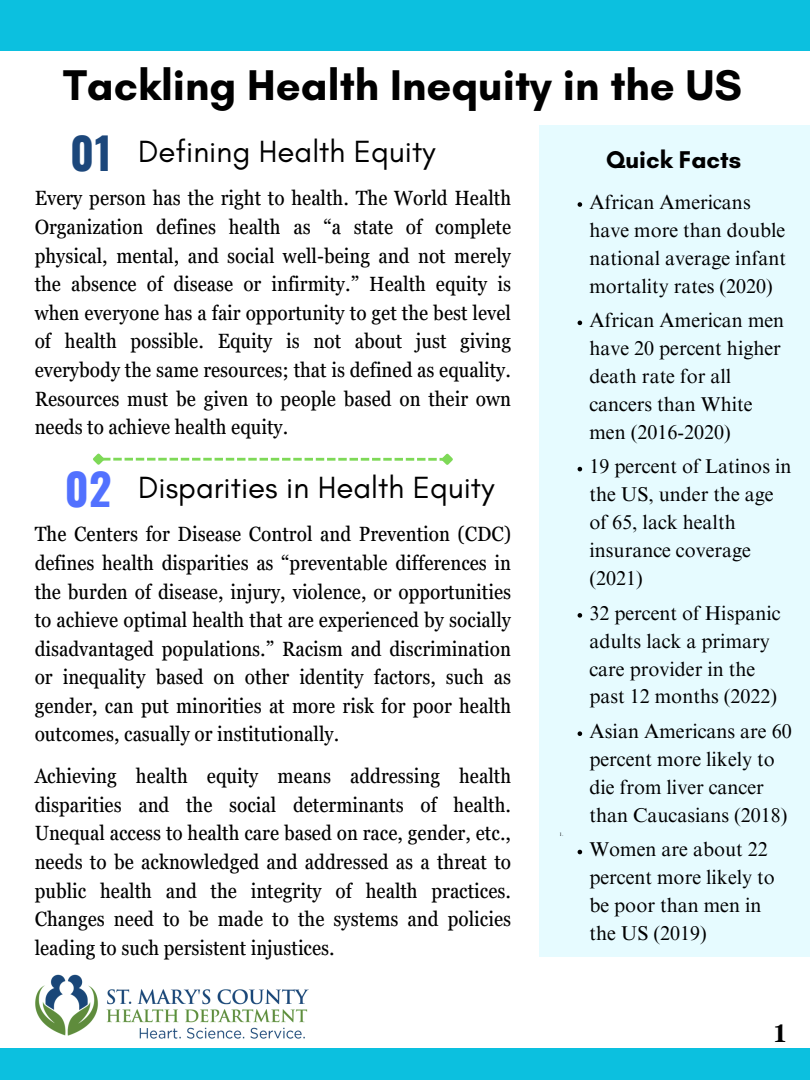
<style>
.page{position:relative;width:810px;height:1080px;background:#fff}
.page>*{position:absolute;margin:0;border:0;box-sizing:border-box;transform-origin:0 0}
.t1{font:700 43.75px "Glacial Indifference";color:#000}
.t2{font:700 43.75px "Oswald";color:#1c477b}
.t3{font:700 43.75px "Oswald";color:#5271ff}
.t4{font:31.25px "Glacial Indifference";color:#000}
.t5{font:700 condensed 25px "Georgia Pro";color:#000}
.t6{font:700 24.69px "Glacial Indifference";color:#000}
.t7{font:condensed 20.62px/28.6px "Georgia Pro";color:#000;text-align:justify}
.t8{font:20px/27.9px "Times NRMT Pro";color:#000}
.t9{font:5px "Times NRMT Pro";color:#000}
</style>
<div class="page">
<div style="left:0;top:0;width:810px;height:51px;background:#0cc0df"></div>
<div style="left:0;top:1049px;width:810px;height:31px;background:#0cc0df"></div>
<div style="left:540px;top:125px;width:270px;height:832px;background:#e6fbff"></div>
<img style="left:35px;top:974px;width:287px;height:75px">
<svg style="left:93px;top:453px;width:360px;height:12px"></svg>
<svg style="left:578px;top:202px;width:4px;height:5px"></svg>
<svg style="left:578px;top:321px;width:4px;height:4px"></svg>
<svg style="left:578px;top:467px;width:4px;height:4px"></svg>
<svg style="left:578px;top:613px;width:4px;height:5px"></svg>
<svg style="left:578px;top:731px;width:4px;height:5px"></svg>
<svg style="left:578px;top:850px;width:4px;height:4px"></svg>
<p class="t1" style="left:63px;top:59px;width:680px">Tackling Health Inequity in the US</p>
<h2 class="t6" style="left:606px;top:145px;width:137px">Quick Facts</h2>
<p class="t8" style="left:589px;top:191px;width:198px">African Americans have more than double national average infant mortality rates (2020)</p>
<p class="t8" style="left:589px;top:309px;width:196px">African American men have 20 percent higher death rate for all cancers than White men (2016-2020)</p>
<h2 class="t8" style="left:589px;top:455px;width:204px">19 percent of Latinos in the US, under the age of 65, lack health insurance coverage (2021)</h2>
<p class="t8" style="left:589px;top:601px;width:193px">32 percent of Hispanic adults lack a primary care provider in the past 12 months (2022)</p>
<p class="t8" style="left:589px;top:720px;width:204px">Asian Americans are 60 percent more likely to die from liver cancer than Caucasians (2018)</p>
<p class="t9" style="left:560px;top:832px;width:5px">1.</p>
<h3 class="t8" style="left:589px;top:838px;width:187px">Women are about 22 percent more likely to be poor than men in the US (2019)</h3>
<p class="t2" style="left:70px;top:119px;width:43px">01</p>
<p class="t4" style="left:138px;top:132px;width:299px">Defining Health Equity</p>
<p class="t7" style="left:35px;top:184px;width:478px">Every person has the right to health. The World Health Organization defines health as “a state of complete physical, mental, and social well-being and not merely the absence of disease or infirmity.” Health equity is when everyone has a fair opportunity to get the best level of health possible. Equity is not about just giving everybody the same resources; that is defined as equality.<br>Resources must be given to people based on their own needs to achieve health equity.</p>
<p class="t3" style="left:65px;top:454px;width:48px">02</p>
<p class="t4" style="left:138px;top:468px;width:358px">Disparities in Health Equity</p>
<p class="t7" style="left:35px;top:520px;width:478px">The Centers for Disease Control and Prevention (CDC) defines health disparities as “preventable differences in the burden of disease, injury, violence, or opportunities to achieve optimal health that are experienced by socially disadvantaged populations.” Racism and discrimination or inequality based on other identity factors, such as gender, can put minorities at more risk for poor health outcomes, casually or institutionally.</p>
<p class="t7" style="left:35px;top:762px;width:478px">Achieving health equity means addressing health disparities and the social determinants of health.<br>Unequal access to health care based on race, gender, etc., needs to be acknowledged and addressed as a threat to public health and the integrity of health practices.<br>Changes need to be made to the systems and policies leading to such persistent injustices.</p>
<p class="t5" style="left:773px;top:1020px;width:16px">1</p>
</div>
